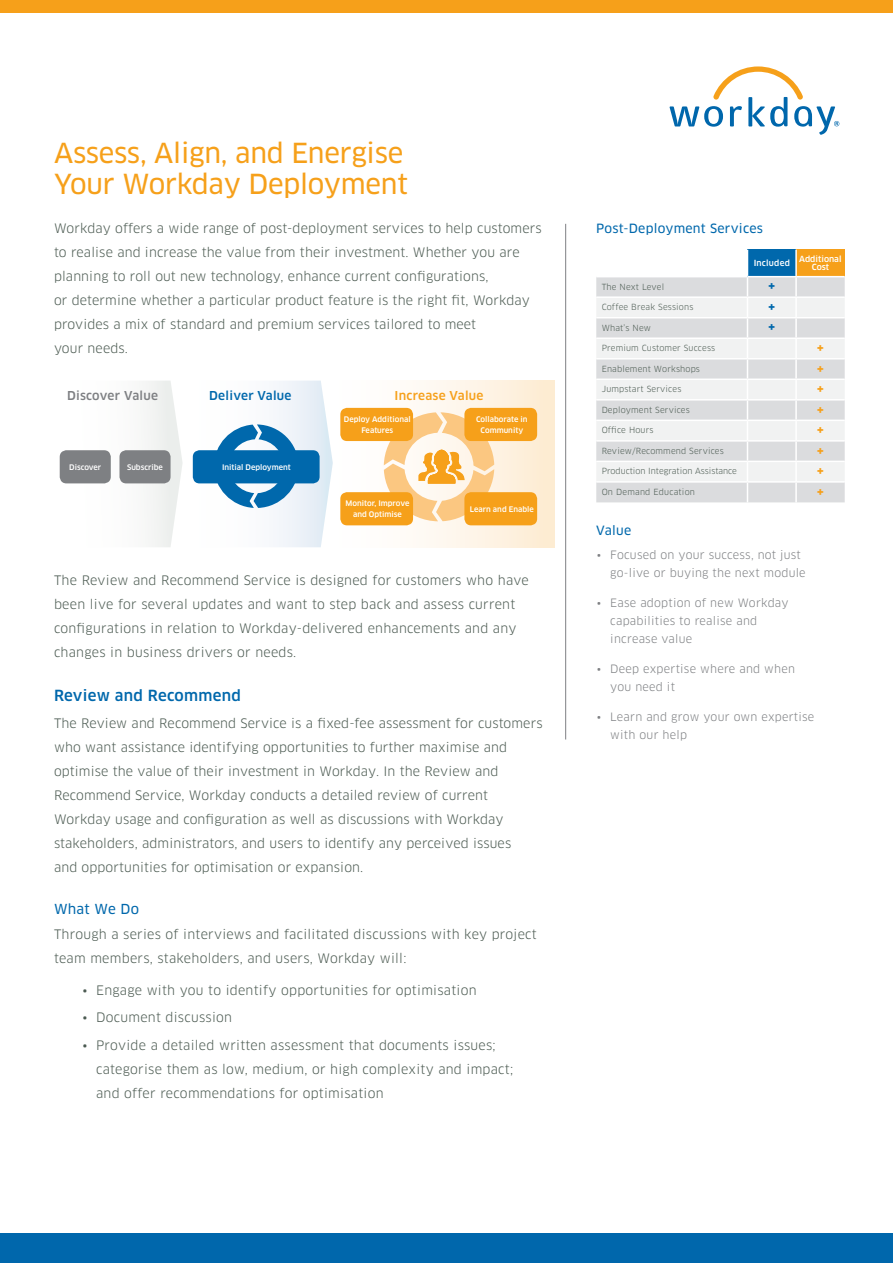
<style>
.page{position:relative;width:893px;height:1263px;background:#fff}
.page>*{position:absolute;margin:0;border:0;box-sizing:border-box;transform-origin:0 0}
.t1{font:27px/31.5px "Clan OT News";letter-spacing:-.01em;color:#f6a01a}
.t2{font:500 15px "Clan OT";letter-spacing:.02em;color:#0068ac}
.t3{font:13.5px "Clan OT News";letter-spacing:.02em;color:#0068ac}
.t4{font:12.75px/24px "Clan OT";letter-spacing:.01em;color:#4c5b52}
.t5{font:12.45px "Clan OT News";letter-spacing:.02em;color:#0068ac}
.t6{font:500 12px "Clan OT";letter-spacing:.02em;color:#7e8083}
.t7{font:500 12px "Clan OT";letter-spacing:.02em;color:#f6a01a}
.t8{font:500 12px "Clan OT";letter-spacing:.02em;color:#0068ac}
.t9{font:700 12px "Clan OT";color:#f6a01a}
.t10{font:700 12px "Clan OT";color:#0068ac}
.t11{font:11.25px/18px "Clan OT";letter-spacing:.02em;color:#7e8083}
.t12{font:8.25px "Clan OT";letter-spacing:.02em;color:#4c5b52}
.t13{font:8.25px "Clan OT";color:#4c5b52}
.t14{font:500 8.25px/8.2px "Clan OT";color:#fff;text-align:center}
.t15{font:500 8.25px "Clan OT";letter-spacing:.025em;color:#fff}
.t16{font:500 7.5px/10.5px "Clan OT";color:#fff;text-align:center}
</style>
<div class="page">
<svg style="left:669px;top:66px;width:170px;height:69px"></svg>
<div style="left:0;top:0;width:893px;height:13px;background:#f6a01a"></div>
<div style="left:0;top:1233px;width:893px;height:30px;background:#0067ac"></div>
<hr style="left:565px;top:224px;width:1px;height:515px;background:#7e8083">
<div style="left:747px;top:250px;width:49px;height:27px;background:#0068ac"></div>
<div style="left:796px;top:250px;width:49px;height:27px;background:#f6a01a"></div>
<div style="left:596px;top:277px;width:249px;height:225px;background:#dbdcde"></div>
<svg style="left:596px;top:298px;width:249px;height:183px;fill:#f1f2f2"></svg>
<hr style="left:795px;top:250px;width:2px;height:26px;background:#fff">
<hr style="left:747px;top:276px;width:49px;height:1px;background:#fff">
<hr style="left:796px;top:276px;width:49px;height:1px;background:#fff">
<hr style="left:596px;top:296px;width:151px;height:2px;background:#fff">
<hr style="left:747px;top:296px;width:49px;height:2px;background:#fff">
<hr style="left:796px;top:296px;width:49px;height:2px;background:#fff">
<hr style="left:596px;top:317px;width:151px;height:1px;background:#fff">
<hr style="left:747px;top:317px;width:49px;height:1px;background:#fff">
<hr style="left:796px;top:317px;width:49px;height:1px;background:#fff">
<hr style="left:596px;top:337px;width:151px;height:2px;background:#fff">
<hr style="left:747px;top:337px;width:49px;height:2px;background:#fff">
<hr style="left:796px;top:337px;width:49px;height:2px;background:#fff">
<hr style="left:596px;top:358px;width:151px;height:1px;background:#fff">
<hr style="left:747px;top:358px;width:49px;height:1px;background:#fff">
<hr style="left:796px;top:358px;width:49px;height:1px;background:#fff">
<hr style="left:596px;top:378px;width:151px;height:2px;background:#fff">
<hr style="left:747px;top:378px;width:49px;height:2px;background:#fff">
<hr style="left:796px;top:378px;width:49px;height:2px;background:#fff">
<hr style="left:596px;top:399px;width:151px;height:2px;background:#fff">
<hr style="left:747px;top:399px;width:49px;height:2px;background:#fff">
<hr style="left:796px;top:399px;width:49px;height:2px;background:#fff">
<hr style="left:596px;top:420px;width:151px;height:1px;background:#fff">
<hr style="left:747px;top:420px;width:49px;height:1px;background:#fff">
<hr style="left:796px;top:420px;width:49px;height:1px;background:#fff">
<hr style="left:596px;top:440px;width:151px;height:2px;background:#fff">
<hr style="left:747px;top:440px;width:49px;height:2px;background:#fff">
<hr style="left:796px;top:440px;width:49px;height:2px;background:#fff">
<hr style="left:596px;top:461px;width:151px;height:1px;background:#fff">
<hr style="left:747px;top:461px;width:49px;height:1px;background:#fff">
<hr style="left:796px;top:461px;width:49px;height:1px;background:#fff">
<hr style="left:596px;top:481px;width:151px;height:2px;background:#fff">
<hr style="left:747px;top:481px;width:49px;height:2px;background:#fff">
<svg style="left:747px;top:250px;width:1px;height:252px"></svg>
<hr style="left:796px;top:481px;width:49px;height:2px;background:#fff">
<svg style="left:795px;top:277px;width:2px;height:225px"></svg>
<svg style="left:340px;top:381px;width:214px;height:166px"></svg>
<div style="left:340px;top:408px;width:73px;height:33px;background:#f6a01a;border-radius:7px"></div>
<div style="left:340px;top:492px;width:73px;height:33px;background:#f6a01a;border-radius:7px"></div>
<div style="left:464px;top:408px;width:73px;height:33px;background:#f6a01a;border-radius:7px"></div>
<div style="left:464px;top:492px;width:73px;height:33px;background:#f6a01a;border-radius:7px"></div>
<svg style="left:384px;top:412px;width:110px;height:109px"></svg>
<svg style="left:59px;top:380px;width:274px;height:167px"></svg>
<div style="left:60px;top:450px;width:51px;height:33px;background:#7e8083;border-radius:7px"></div>
<div style="left:119px;top:450px;width:52px;height:33px;background:#7e8083;border-radius:7px"></div>
<div style="left:193px;top:450px;width:127px;height:33px;background:#0068ac;border-radius:7px"></div>
<h1 class="t1" style="left:54px;top:137px;width:355px">Assess, Align, and Energise<br>Your Workday Deployment</h1>
<p class="t4" style="left:54px;top:216px;width:489px">Workday offers a wide range of post-deployment services to help customers to realise and increase the value from their investment. Whether you are planning to roll out new technology, enhance current configurations,<br>or determine whether a particular product feature is the right fit, Workday provides a mix of standard and premium services tailored to meet<br>your needs.</p>
<p class="t6" style="left:67px;top:388px;width:92px">Discover Value</p>
<p class="t8" style="left:209px;top:388px;width:84px">Deliver Value</p>
<p class="t7" style="left:395px;top:388px;width:90px">Increase Value</p>
<p class="t16" style="left:69px;top:462px;width:34px">Discover</p>
<p class="t16" style="left:127px;top:462px;width:37px">Subscribe</p>
<p class="t16" style="left:222px;top:462px;width:70px">Initial Deployment</p>
<p class="t16" style="left:344px;top:414px;width:68px">Deploy Additional<br>Features</p>
<p class="t16" style="left:476px;top:414px;width:53px">Collaborate in<br>Community</p>
<p class="t16" style="left:346px;top:498px;width:65px">Monitor, Improve and Optimise</p>
<p class="t16" style="left:470px;top:504px;width:66px">Learn and Enable</p>
<p class="t4" style="left:54px;top:569px;width:476px">The Review and Recommend Service is designed for customers who have been live for several updates and want to step back and assess current configurations in relation to Workday-delivered enhancements and any changes in business drivers or needs.</p>
<p class="t2" style="left:54px;top:686px;width:188px">Review and Recommend</p>
<p class="t4" style="left:54px;top:711px;width:490px">The Review and Recommend Service is a fixed-fee assessment for customers who want assistance identifying opportunities to further maximise and optimise the value of their investment in Workday. In the Review and Recommend Service, Workday conducts a detailed review of current Workday usage and configuration as well as discussions with Workday stakeholders, administrators, and users to identify any perceived issues<br>and opportunities for optimisation or expansion.</p>
<p class="t3" style="left:54px;top:901px;width:86px">What We Do</p>
<p class="t4" style="left:54px;top:922px;width:484px">Through a series of interviews and facilitated discussions with key project team members, stakeholders, and users, Workday will:</p>
<p class="t4" style="left:83px;top:978px;width:396px">• Engage with you to identify opportunities for optimisation</p>
<p class="t4" style="left:83px;top:1006px;width:151px">• Document discussion</p>
<p class="t4" style="left:96px;top:1033px;width:419px;text-indent:-14px">• Provide a detailed written assessment that documents issues; categorise them as low, medium, or high complexity and impact; and offer recommendations for optimisation</p>
<p class="t5" style="left:596px;top:221px;width:168px">Post-Deployment Services</p>
<p class="t15" style="left:754px;top:258px;width:38px">Included</p>
<p class="t14" style="left:799px;top:255px;width:44px">Additional<br>Cost</p>
<p class="t12" style="left:602px;top:282px;width:64px">The Next Level</p>
<p class="t10" style="left:768px;top:279px;width:9px">+</p>
<p class="t12" style="left:602px;top:302px;width:93px">Coffee Break Sessions</p>
<p class="t10" style="left:768px;top:300px;width:9px">+</p>
<p class="t12" style="left:602px;top:323px;width:51px">What’s New</p>
<p class="t10" style="left:768px;top:320px;width:9px">+</p>
<p class="t12" style="left:602px;top:343px;width:115px">Premium Customer Success</p>
<p class="t9" style="left:817px;top:341px;width:9px">+</p>
<p class="t12" style="left:602px;top:364px;width:100px">Enablement Workshops</p>
<p class="t9" style="left:817px;top:361px;width:9px">+</p>
<p class="t12" style="left:602px;top:384px;width:81px">Jumpstart Services</p>
<p class="t9" style="left:817px;top:382px;width:9px">+</p>
<p class="t12" style="left:602px;top:405px;width:90px">Deployment Services</p>
<p class="t9" style="left:817px;top:402px;width:9px">+</p>
<p class="t12" style="left:602px;top:425px;width:53px">Office Hours</p>
<p class="t9" style="left:817px;top:423px;width:9px">+</p>
<p class="t12" style="left:602px;top:446px;width:124px">Review/Recommend Services</p>
<p class="t9" style="left:817px;top:443px;width:9px">+</p>
<p class="t13" style="left:602px;top:466px;width:137px">Production Integration Assistance</p>
<p class="t9" style="left:817px;top:464px;width:9px">+</p>
<p class="t12" style="left:602px;top:487px;width:95px">On Demand Education</p>
<p class="t9" style="left:817px;top:484px;width:9px">+</p>
<p class="t5" style="left:596px;top:523px;width:37px">Value</p>
<p class="t11" style="left:610px;top:546px;width:197px;text-indent:-14px">• Focused on your success, not just go-live or buying the next module</p>
<p class="t11" style="left:610px;top:594px;width:180px;text-indent:-14px">• Ease adoption of new Workday capabilities to realise and increase value</p>
<p class="t11" style="left:610px;top:660px;width:186px;text-indent:-14px">• Deep expertise where and when you need it</p>
<p class="t11" style="left:610px;top:708px;width:206px;text-indent:-14px">• Learn and grow your own expertise with our help</p>
</div>
